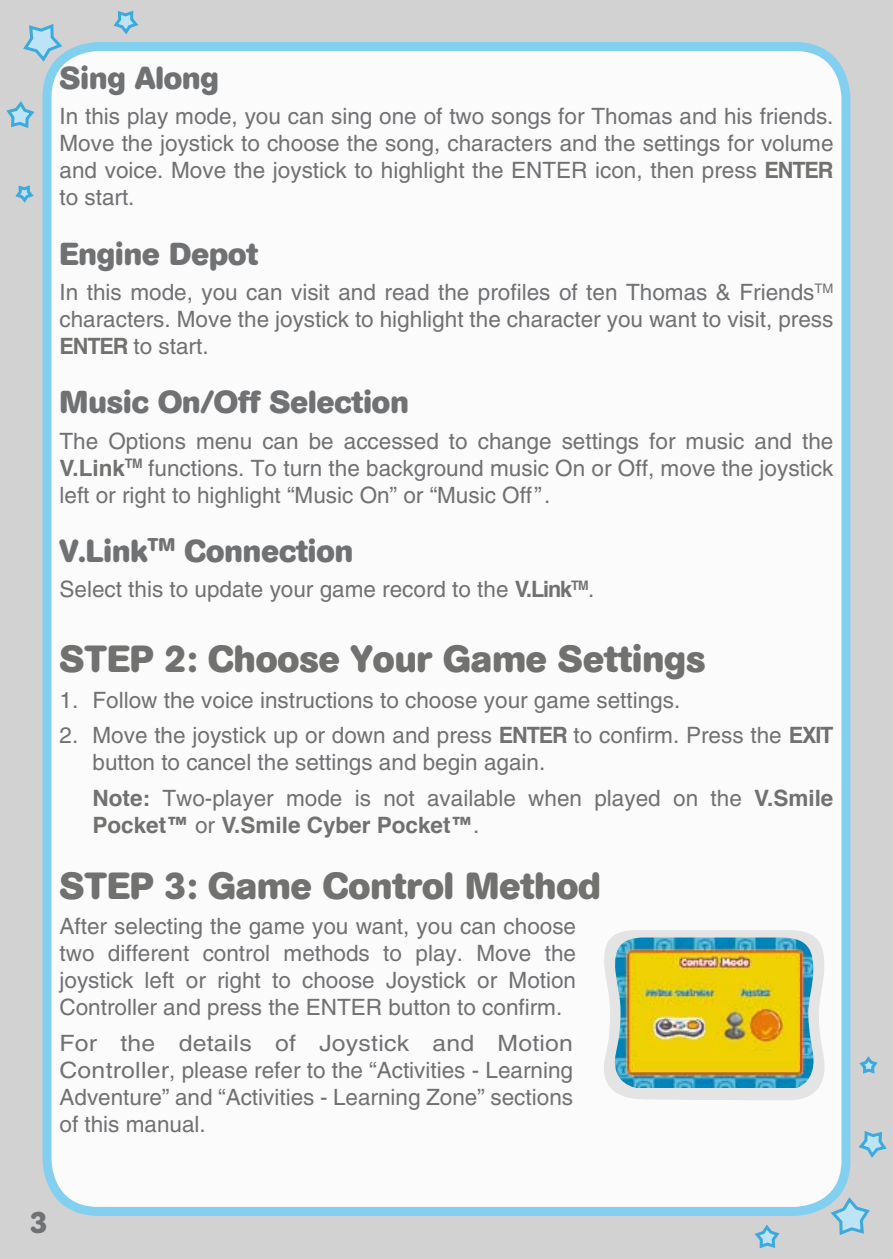
<style>
.page{position:relative;width:893px;height:1259px;background:#d2d2d2}
.page>*{position:absolute;margin:0;border:0;box-sizing:border-box;transform-origin:0 0}
.t1{font:700 37.5px "AG Book Rounded";color:#71716f}
.t2{font:700 31.5px "AG Book Rounded";color:#707173}
.t3{font:22.5px/27px "Helvetica";color:#707173;text-align:justify}
.t4{font:22.5px/27px "Helvetica";color:#707173;text-align:justify;scale:1.1 1}
.s1{font-weight:700;color:#71716f}
.s2{font-weight:700}
</style>
<div class="page">
<svg style="left:23px;top:24px;width:42px;height:40px"></svg>
<svg style="left:6px;top:101px;width:29px;height:27px"></svg>
<svg style="left:113px;top:10px;width:26px;height:25px"></svg>
<svg style="left:15px;top:185px;width:19px;height:18px"></svg>
<svg style="left:828px;top:1194px;width:42px;height:41px"></svg>
<svg style="left:858px;top:1131px;width:29px;height:27px"></svg>
<svg style="left:754px;top:1224px;width:26px;height:25px"></svg>
<svg style="left:859px;top:1056px;width:19px;height:18px"></svg>
<div style="left:47px;top:46px;width:799px;height:1165px;background:#fbfbfc;border-radius:51px"></div>
<div style="left:43px;top:42px;width:807px;height:1174px;border:9px solid #83cff0;border-radius:51px"></div>
<svg style="left:604px;top:930px;width:221px;height:170px"></svg>
<img style="left:613px;top:937px;width:202px;height:151px">
<h2 class="t2" style="left:60px;top:60px;width:161px">Sing Along</h2>
<p class="t3" style="left:60px;top:103px;width:775px">In this play mode, you can sing one of two songs for Thomas and his friends.<br>Move the joystick to choose the song, characters and the settings for volume and voice. Move the joystick to highlight the ENTER icon, then press <span class="s1">ENTER </span>to start.</p>
<h2 class="t2" style="left:60px;top:235px;width:200px">Engine Depot</h2>
<p class="t3" style="left:60px;top:279px;width:775px">In this mode, you can visit and read the profiles of ten Thomas &amp; Friends<sup>TM </sup>characters. Move the joystick to highlight the character you want to visit, press <span class="s1">ENTER</span> to start.</p>
<h2 class="t2" style="left:60px;top:384px;width:351px">Music On/Off Selection</h2>
<p class="t3" style="left:60px;top:427px;width:775px">The Options menu can be accessed to change settings for music and the <span class="s1">V.link</span><sup>TM</sup> functions. To turn the background music On or Off, move the joystick left or right to highlight “Music On” or “Music Off”.</p>
<h2 class="t2" style="left:60px;top:532px;width:295px">V.link<sup>TM</sup> Connection</h2>
<p class="t3" style="left:60px;top:576px;width:536px">Select this to update your game record to the <span class="s1">V.link</span><sup>TM</sup>.</p>
<h1 class="t1" style="left:60px;top:637px;width:648px">STEP 2: Choose Your Game Settings</h1>
<p class="t3" style="left:60px;top:686px;width:622px">1. Follow the voice instructions to choose your game settings.</p>
<p class="t3" style="left:93px;top:721px;width:742px;text-indent:-33px">2. Move the joystick up or down and press <span class="s1">ENTER</span> to confirm. Press the <span class="s1">EXIT </span>button to cancel the settings and begin again.</p>
<p class="t3" style="left:93px;top:784px;width:742px"><span class="s2">Note:</span> Two-player mode is not available when played on the <span class="s1">V.Smile<br>Pocket™</span> or <span class="s1">V.Smile Cyber Pocket™</span>.</p>
<h1 class="t1" style="left:60px;top:864px;width:543px">STEP 3: Game Control Method</h1>
<p class="t3" style="left:60px;top:913px;width:518px">After selecting the game you want, you can choose two different control methods to play. Move the joystick left or right to choose Joystick or Motion Controller and press the ENTER button to confirm.</p>
<p class="t4" style="left:60px;top:1029px;width:468px">For the details of Joystick and Motion Controller, please refer to the “Activities - Learning Adventure” and “Activities - Learning Zone” sections of this manual.</p>
</div>
